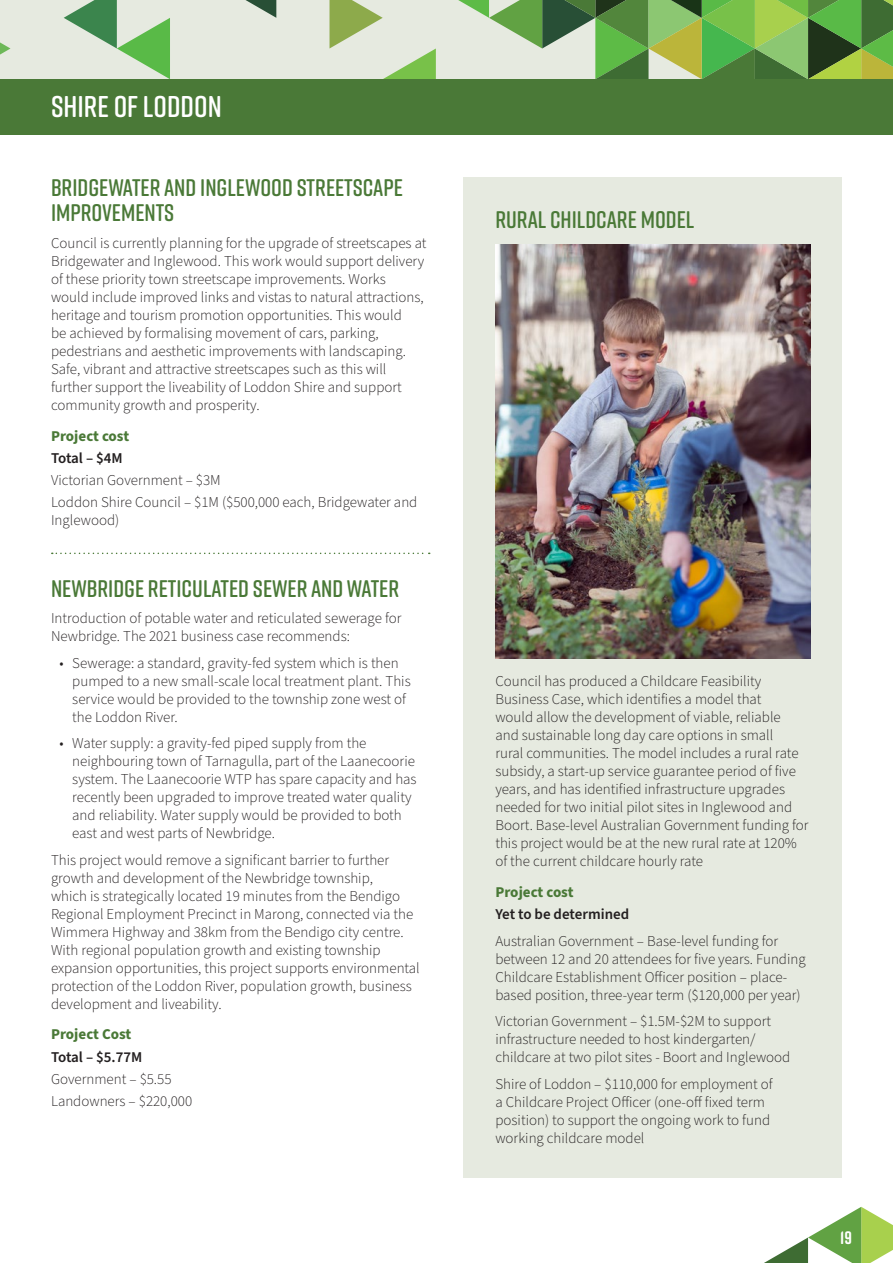
<style>
.page{position:relative;width:893px;height:1263px;background:#fff}
.page>*{position:absolute;margin:0;border:0;box-sizing:border-box;transform-origin:0 0}
.t1{font:600 30px "Rift Soft";color:#fff}
.t2{font:600 24px/25.5px "Rift Soft";color:#4a7937}
.t3{font:700 18px "Rift Soft";color:#fff}
.t4{font:300 15px/18px "Source Sans Pro";color:#231f20}
.t5{font:600 15px "Source Sans Pro";color:#231f20}
.t6{font:700 15px "Source Sans Pro";letter-spacing:-.005em;color:#4a7937}
</style>
<div class="page">
<div style="left:0;top:0;width:893px;height:104px;background:#e6eae0"></div>
<svg style="left:64px;top:0;width:106px;height:79px"></svg>
<svg style="left:329px;top:0;width:107px;height:79px"></svg>
<svg style="left:245px;top:0;width:31px;height:18px"></svg>
<svg style="left:0;top:42px;width:11px;height:13px"></svg>
<svg style="left:458px;top:0;width:435px;height:79px"></svg>
<div style="left:0;top:79px;width:893px;height:55px;background:#4a7937"></div>
<svg style="left:764px;top:1207px;width:129px;height:56px"></svg>
<svg style="left:52px;top:553px;width:378px;height:1px"></svg>
<div style="left:463px;top:177px;width:379px;height:1001px;background:#e6eae0"></div>
<img style="left:495px;top:244px;width:315px;height:414px">
<p class="t1" style="left:51px;top:85px;width:172px">SHIRE OF LODDON</p>
<p class="t2" style="left:51px;top:174px;width:353px">BRIDGEWATER AND INGLEWOOD STREETSCAPE<br>IMPROVEMENTS</p>
<p class="t4" style="left:51px;top:234px;width:377px">Council is currently planning for the upgrade of streetscapes at Bridgewater and Inglewood. This work would support delivery of these priority town streetscape improvements. Works would include improved links and vistas to natural attractions, heritage and tourism promotion opportunities. This would<br>be achieved by formalising movement of cars, parking, pedestrians and aesthetic improvements with landscaping.<br>Safe, vibrant and attractive streetscapes such as this will further support the liveability of Loddon Shire and support community growth and prosperity.</p>
<p class="t6" style="left:51px;top:425px;width:80px">Project cost</p>
<p class="t5" style="left:51px;top:448px;width:73px">Total – $4M</p>
<p class="t4" style="left:51px;top:471px;width:171px">Victorian Government – $3M</p>
<p class="t4" style="left:51px;top:494px;width:368px">Loddon Shire Council – $1M ($500,000 each, Bridgewater and<br>Inglewood)</p>
<p class="t2" style="left:51px;top:575px;width:350px">NEWBRIDGE RETICULATED SEWER AND WATER</p>
<p class="t4" style="left:51px;top:610px;width:352px">Introduction of potable water and reticulated sewerage for<br>Newbridge. The 2021 business case recommends:</p>
<p class="t4" style="left:72px;top:654px;width:340px;text-indent:-13px">• Sewerage: a standard, gravity-fed system which is then pumped to a new small-scale local treatment plant. This service would be provided to the township zone west of the Loddon River.</p>
<p class="t4" style="left:72px;top:735px;width:346px;text-indent:-13px">• Water supply: a gravity-fed piped supply from the neighbouring town of Tarnagulla, part of the Laanecoorie system. The Laanecoorie WTP has spare capacity and has recently been upgraded to improve treated water quality and reliability. Water supply would be provided to both east and west parts of Newbridge.</p>
<p class="t4" style="left:51px;top:851px;width:370px">This project would remove a significant barrier to further growth and development of the Newbridge township,<br>which is strategically located 19 minutes from the Bendigo Regional Employment Precinct in Marong, connected via the Wimmera Highway and 38km from the Bendigo city centre.<br>With regional population growth and existing township expansion opportunities, this project supports environmental protection of the Loddon River, population growth, business development and liveability.</p>
<p class="t6" style="left:51px;top:1024px;width:82px">Project Cost</p>
<p class="t5" style="left:51px;top:1047px;width:93px">Total – $5.77M</p>
<p class="t4" style="left:51px;top:1070px;width:122px">Government – $5.55</p>
<p class="t4" style="left:51px;top:1093px;width:143px">Landowners – $220,000</p>
<p class="t2" style="left:495px;top:206px;width:200px">RURAL CHILDCARE MODEL</p>
<p class="t4" style="left:495px;top:673px;width:315px">Council has produced a Childcare Feasibility Business Case, which identifies a model that<br>would allow the development of viable, reliable<br>and sustainable long day care options in small<br>rural communities. The model includes a rural rate subsidy, a start-up service guarantee period of five years, and has identified infrastructure upgrades needed for two initial pilot sites in Inglewood and Boort. Base-level Australian Government funding for this project would be at the new rural rate at 120% of the current childcare hourly rate</p>
<p class="t6" style="left:495px;top:882px;width:80px">Project cost</p>
<p class="t5" style="left:495px;top:904px;width:135px">Yet to be determined</p>
<p class="t4" style="left:495px;top:932px;width:312px">Australian Government – Base-level funding for between 12 and 20 attendees for five years. Funding Childcare Establishment Officer position – place&shy;based position, three-year term ($120,000 per year)</p>
<p class="t4" style="left:495px;top:1013px;width:297px">Victorian Government – $1.5M-$2M to support infrastructure needed to host kindergarten/ childcare at two pilot sites - Boort and Inglewood</p>
<p class="t4" style="left:495px;top:1075px;width:279px">Shire of Loddon – $110,000 for employment of a Childcare Project Officer (one-off fixed term position) to support the ongoing work to fund working childcare model</p>
<p class="t3" style="left:840px;top:1224px;width:13px">19</p>
</div>
